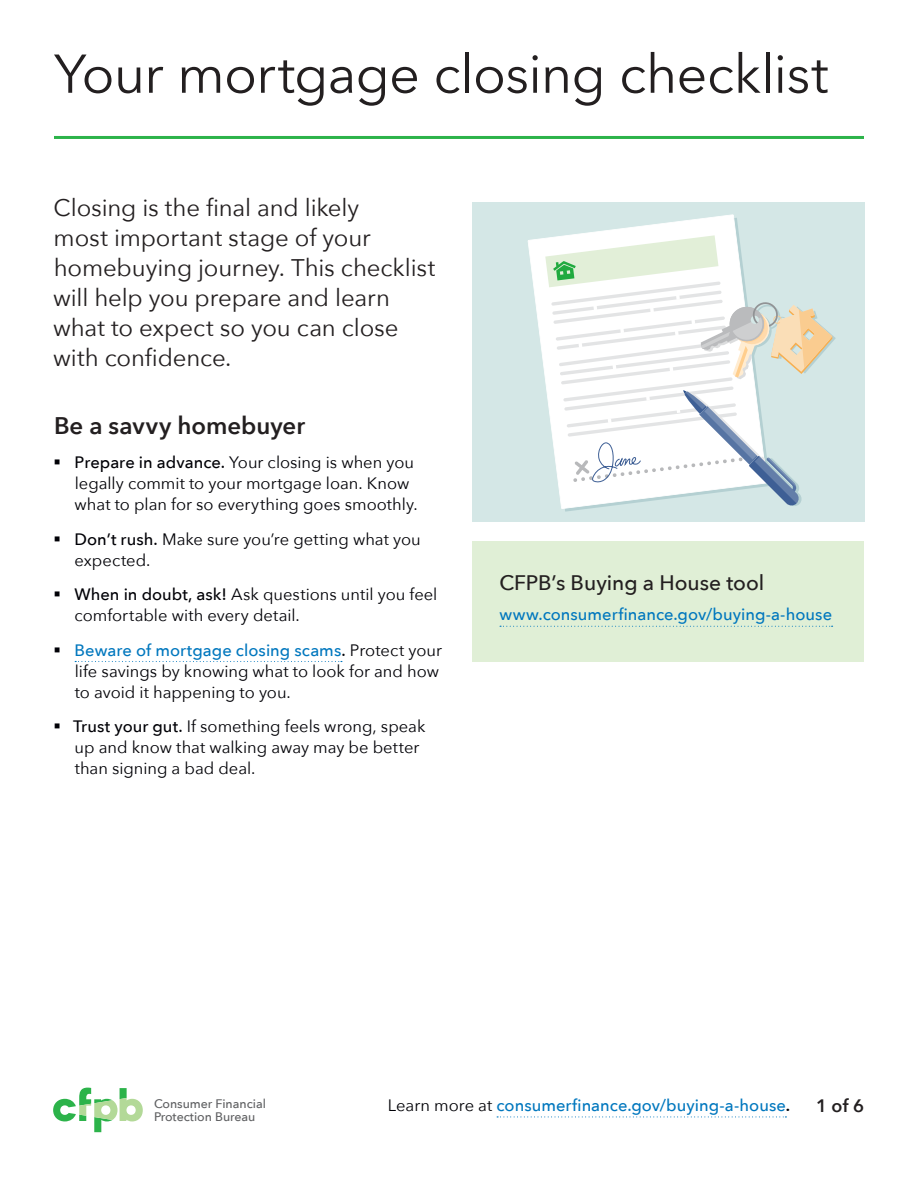
<style>
.page{position:relative;width:918px;height:1188px;background:#fff}
.page>*{position:absolute;margin:0;border:0;box-sizing:border-box;transform-origin:0 0}
.t1{font:54px "Avenir Next";letter-spacing:-.015em;color:#231f20}
.t2{font:24px/30px "Avenir Next";letter-spacing:-.005em;color:#231f20}
.t3{font:600 24px "Avenir Next";color:#231f20}
.t4{font:500 21px "Avenir Next";letter-spacing:-.005em;color:#231f20}
.t5{font:600 18px "Avenir Next";color:#231f20}
.t6{font:16.5px/21px "Avenir Next";color:#000006}
.t7{font:500 16.5px "Avenir Next";color:#0077be}
.t8{font:500 12.45px "Avenir Next";color:#5f6062}
.s1{font-weight:500}
.s2{font-weight:500;color:#0077be}
.s3{font-weight:400;color:#000006}
.s4{font-weight:600;color:#000006}
</style>
<div class="page">
<svg style="left:53px;top:1088px;width:90px;height:44px"></svg>
<hr style="left:54px;top:136px;width:810px;height:3px;background:#2cb34a">
<svg style="left:497px;top:1116px;width:289px;height:2px"></svg>
<div style="left:473px;top:542px;width:391px;height:89px;background:#e0efd6"></div>
<div style="left:473px;top:572px;width:391px;height:90px;background:#e0efd6"></div>
<svg style="left:500px;top:626px;width:333px;height:1px"></svg>
<svg style="left:75px;top:661px;width:267px;height:1px"></svg>
<div style="left:473px;top:202px;width:392px;height:320px;background:#d4e7e6"></div>
<svg style="left:528px;top:214px;width:211px;height:295px"></svg>
<svg style="left:545px;top:235px;width:291px;height:272px"></svg>
<h1 class="t1" style="left:54px;top:51px;width:776px">Your mortgage closing checklist</h1>
<h2 class="t2" style="left:53px;top:191px;width:384px">Closing is the final and likely<br>most important stage of your homebuying journey. This checklist will help you prepare and learn what to expect so you can close with confidence.</h2>
<h2 class="t3" style="left:54px;top:415px;width:253px">Be a savvy homebuyer</h2>
<p class="t6" style="left:75px;top:451px;width:345px;text-indent:-21px">▪ <span class="s1">Prepare in advance.</span> Your closing is when you legally commit to your mortgage loan. Know what to plan for so everything goes smoothly.</p>
<p class="t6" style="left:75px;top:528px;width:348px;text-indent:-21px">▪ <span class="s1">Don’t rush.</span> Make sure you’re getting what you expected.</p>
<p class="t6" style="left:75px;top:583px;width:364px;text-indent:-21px">▪ <span class="s1">When in doubt, ask!</span> Ask questions until you feel comfortable with every detail.</p>
<p class="t6" style="left:75px;top:639px;width:369px;text-indent:-21px">▪ <span class="s2">Beware of mortgage closing scams</span><span class="s1">.</span> Protect your life savings by knowing what to look for and how to avoid it happening to you.</p>
<p class="t6" style="left:75px;top:717px;width:352px;text-indent:-21px">▪ <span class="s1">Trust your gut.</span> If something feels wrong, speak up and know that walking away may be better than signing a bad deal.</p>
<p class="t4" style="left:500px;top:564px;width:266px">CFPB’s Buying a House tool</p>
<p class="t7" style="left:500px;top:600px;width:334px">www.consumerfinance.gov/buying-a-house</p>
<p class="t8" style="left:154px;top:1097px;width:113px">Consumer Financial</p>
<p class="t5" style="left:816px;top:1098px;width:49px">1 of 6</p>
<p class="t8" style="left:154px;top:1110px;width:103px">Protection Bureau</p>
<p class="t7" style="left:388px;top:1091px;width:404px"><span class="s3">Learn more at</span> consumerfinance.gov/buying-a-house<span class="s4">.</span></p>
</div>
